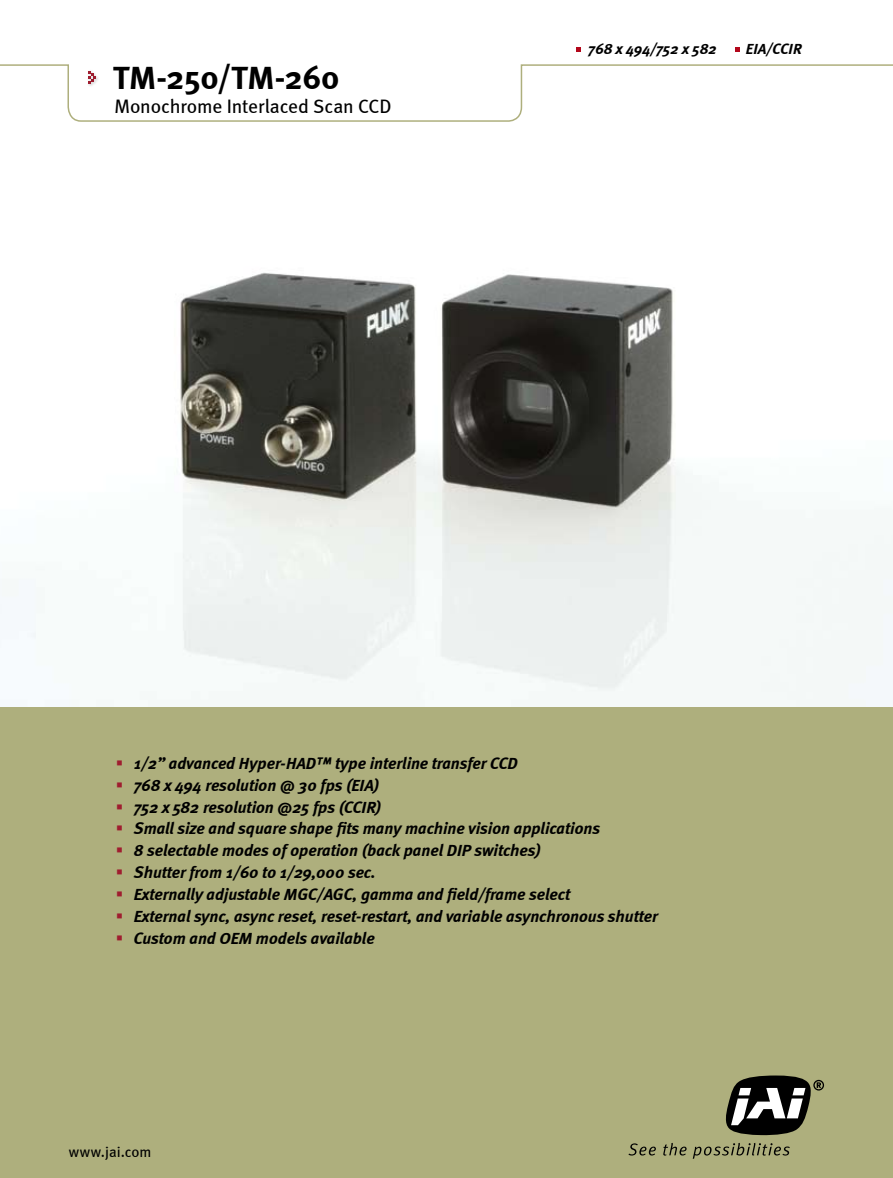
<style>
.page{position:relative;width:893px;height:1178px;background:#fff}
.page>*{position:absolute;margin:0;border:0;box-sizing:border-box;transform-origin:0 0}
.t1{font:700 33px "Meta";letter-spacing:-.01em;color:#000}
.t2{font:19.5px "Meta";letter-spacing:-.01em;color:#000}
.t3{font:italic 700 16.5px/21.9px "Meta";color:#000}
.t4{font:16.5px/21.9px "Wingdings";color:#9f1d2f;text-align:justify}
.t5{font:italic 700 15px "Meta";letter-spacing:.01em;color:#000}
.t6{font:15px "Meta";color:#000}
</style>
<div class="page">
<svg style="left:0;top:64px;width:893px;height:58px"></svg>
<div style="left:0;top:707px;width:893px;height:471px;background:#aeaf7d"></div>
<div style="left:86px;top:69px;width:9px;height:9px;background:#fbfbfb"></div>
<div style="left:86px;top:80px;width:9px;height:9px;background:#fefefe"></div>
<div style="left:88px;top:77px;width:10px;height:9px;background:#000;opacity:.2"></div>
<div style="left:88px;top:72px;width:10px;height:9px;background:#fefefe"></div>
<div style="left:91px;top:74px;width:10px;height:9px;background:#000;opacity:.2"></div>
<div style="left:86px;top:74px;width:9px;height:9px;background:#fdfdfd"></div>
<svg style="left:88px;top:71px;width:8px;height:13px"></svg>
<svg style="left:725px;top:1075px;width:99px;height:60px"></svg>
<svg style="left:628px;top:1143px;width:28px;height:12px"></svg>
<svg style="left:663px;top:1143px;width:24px;height:12px"></svg>
<svg style="left:693px;top:1143px;width:97px;height:16px"></svg>
<img style="left:0;top:272px;width:893px;height:435px">
<svg style="left:111px;top:64px;width:283px;height:53px"></svg>
<svg style="left:735px;top:47px;width:5px;height:4px"></svg>
<svg style="left:577px;top:47px;width:4px;height:4px"></svg>
<h1 class="t1" style="left:113px;top:58px;width:228px">TM-250/TM-260</h1>
<p class="t2" style="left:114px;top:94px;width:279px">Monochrome Interlaced Scan CCD</p>
<p class="t5" style="left:588px;top:40px;width:130px">768 x 494/752 x 582</p>
<p class="t5" style="left:746px;top:40px;width:57px">EIA/CCIR</p>
<p class="t4" style="left:116px;top:752px;width:9px">▪ ▪ ▪ ▪ ▪ ▪ ▪ ▪ ▪</p>
<p class="t3" style="left:134px;top:752px;width:526px">1/2” advanced Hyper-HAD™ type interline transfer CCD<br>768 x 494 resolution @ 30 fps (EIA)<br>752 x 582 resolution @25 fps (CCIR)<br>Small size and square shape fits many machine vision applications<br>8 selectable modes of operation (back panel DIP switches)<br>Shutter from 1/60 to 1/29,000 sec.<br>Externally adjustable MGC/AGC, gamma and field/frame select<br>External sync, async reset, reset-restart, and variable asynchronous shutter Custom and OEM models available</p>
<p class="t6" style="left:69px;top:1143px;width:84px">www.jai.com</p>
</div>
